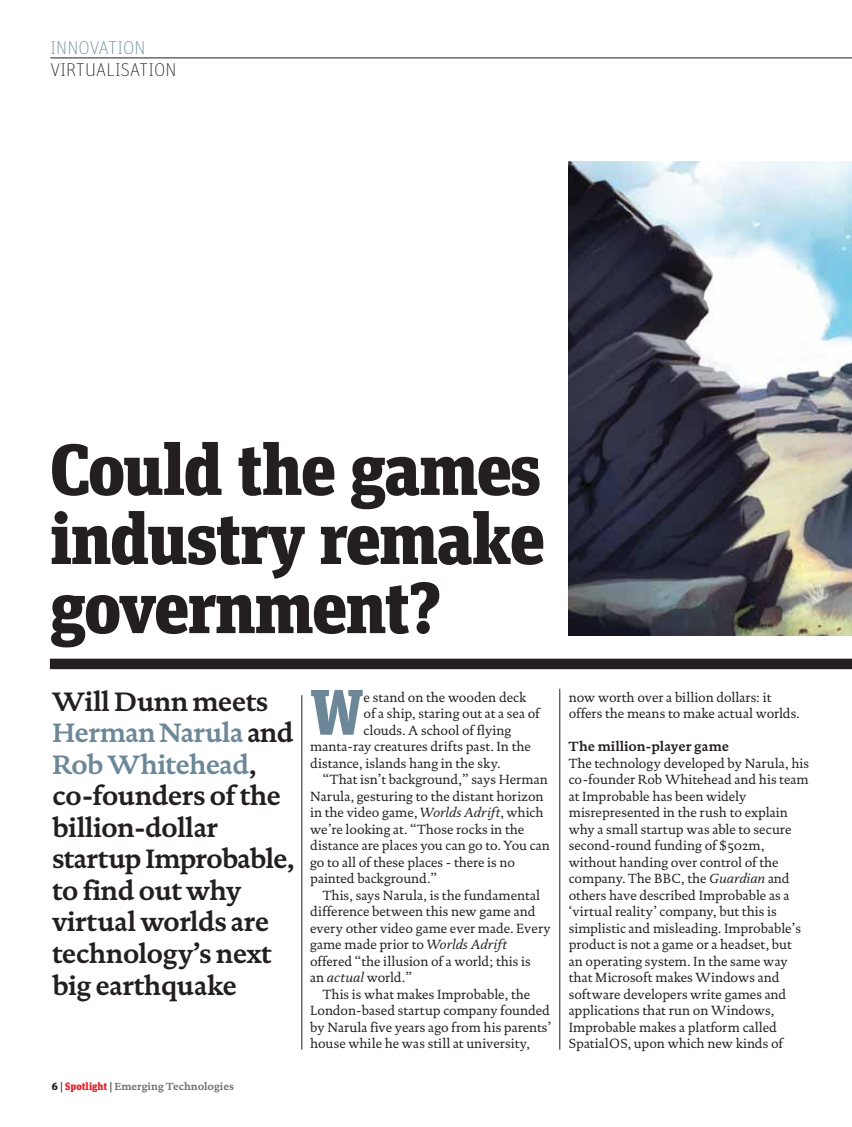
<style>
.page{position:relative;width:852px;height:1127px;background:#fff}
.page>*{position:absolute;margin:0;border:0;box-sizing:border-box;transform-origin:0 0}
.t1{font:900 72px/69px "Unit Slab Pro";letter-spacing:-.025em;color:#231f20;text-align:justify}
.t2{font:900 64.2px "Unit Slab Pro";color:#6c8898}
.t3{font:700 27px/31.5px "DTL Documenta ST";letter-spacing:-.025em;color:#231f20}
.t4{font:100 18.6px "Unit OT";letter-spacing:.005em;color:#231f20}
.t5{font:100 18.6px "Unit OT";letter-spacing:.005em;color:#6c8898}
.t6{font:13.5px/16.5px "DTL Documenta ST";color:#231f20}
.t7{font:700 13.5px "DTL Documenta ST";color:#231f20}
.t8{font:700 10.5px "DTL Documenta ST";color:#6d6e70}
.s1{color:#6c8898}
.s2{font-family:"Unit Slab Pro";font-weight:900;color:#231f20}
.s3{font-weight:400;color:#231f20}
.s4{font-family:"Unit Slab Pro";font-weight:900;color:#ed1c24}
.s5{font-style:italic}
</style>
<div class="page">
<hr style="left:50px;top:58px;width:802px;height:1px;background:#231f20">
<div style="left:50px;top:658px;width:802px;height:11px;background:#231f20"></div>
<hr style="left:559px;top:688px;width:1px;height:361px;background:#231f20">
<hr style="left:301px;top:695px;width:1px;height:354px;background:#231f20">
<img style="left:568px;top:161px;width:284px;height:474px">
<h3 class="t5" style="left:50px;top:36px;width:96px">INNOVATION</h3>
<h3 class="t4" style="left:50px;top:59px;width:128px">VIRTUALISATION</h3>
<h1 class="t1" style="left:50px;top:441px;width:496px">Could the games industry remake government?</h1>
<h3 class="t3" style="left:52px;top:687px;width:244px">Will Dunn meets<br><span class="s1">Herman Narula</span> and<br><span class="s1">Rob Whitehead</span>, co-founders of the billion-dollar startup Improbable, to find out why virtual worlds are technology’s next big earthquake</h3>
<p class="t8" style="left:52px;top:1081px;width:183px"><span class="s2">6</span> <span class="s3">|</span> <span class="s4">Spotlight</span> <span class="s3">|</span> Emerging Technologies</p>
<h2 class="t2" style="left:310px;top:688px;width:55px">W</h2>
<p class="t6" style="left:364px;top:689px;width:164px">e stand on the wooden deck</p>
<p class="t6" style="left:364px;top:706px;width:178px">of a ship, staring out at a sea of</p>
<p class="t6" style="left:364px;top:722px;width:149px">clouds. A school of flying</p>
<p class="t6" style="left:310px;top:739px;width:222px">manta-ray creatures drifts past. In the</p>
<p class="t6" style="left:310px;top:755px;width:192px">distance, islands hang in the sky.</p>
<p class="t6" style="left:323px;top:772px;width:227px">“That isn’t background,” says Herman</p>
<p class="t6" style="left:310px;top:788px;width:235px">Narula, gesturing to the distant horizon</p>
<p class="t6" style="left:310px;top:805px;width:235px">in the video game, <span class="s5">Worlds Adrift</span>, which</p>
<p class="t6" style="left:310px;top:821px;width:216px">we’re looking at. “Those rocks in the</p>
<p class="t6" style="left:310px;top:838px;width:241px">distance are places you can go to. You can</p>
<p class="t6" style="left:310px;top:854px;width:206px">go to all of these places - there is no</p>
<p class="t6" style="left:310px;top:871px;width:128px">painted background.”</p>
<p class="t6" style="left:323px;top:887px;width:219px">This, says Narula, is the fundamental</p>
<p class="t6" style="left:310px;top:904px;width:227px">difference between this new game and</p>
<p class="t6" style="left:310px;top:920px;width:242px">every other video game ever made. Every</p>
<p class="t6" style="left:310px;top:937px;width:198px">game made prior to <span class="s5">Worlds Adrift</span></p>
<p class="t6" style="left:310px;top:953px;width:222px">offered “the illusion of a world; this is</p>
<p class="t6" style="left:310px;top:970px;width:103px">an <span class="s5">actual</span> world.”</p>
<p class="t6" style="left:323px;top:986px;width:209px">This is what makes Improbable, the</p>
<p class="t6" style="left:310px;top:1003px;width:241px">London-based startup company founded</p>
<p class="t6" style="left:310px;top:1019px;width:242px">by Narula five years ago from his parents’</p>
<p class="t6" style="left:310px;top:1036px;width:221px">house while he was still at university,</p>
<p class="t6" style="left:569px;top:689px;width:232px">now worth over a billion dollars: it offers the means to make actual worlds.</p>
<p class="t7" style="left:569px;top:740px;width:162px">The million-player game</p>
<p class="t6" style="left:569px;top:755px;width:242px">The technology developed by Narula, his co-founder Rob Whitehead and his team at Improbable has been widely misrepresented in the rush to explain why a small startup was able to secure second-round funding of $502m, without handing over control of the company. The BBC, the <span class="s5">Guardian</span> and others have described Improbable as a ‘virtual reality’ company, but this is simplistic and misleading. Improbable’s product is not a game or a headset, but an operating system. In the same way that Microsoft makes Windows and software developers write games and applications that run on Windows, Improbable makes a platform called SpatialOS, upon which new kinds of</p>
</div>
